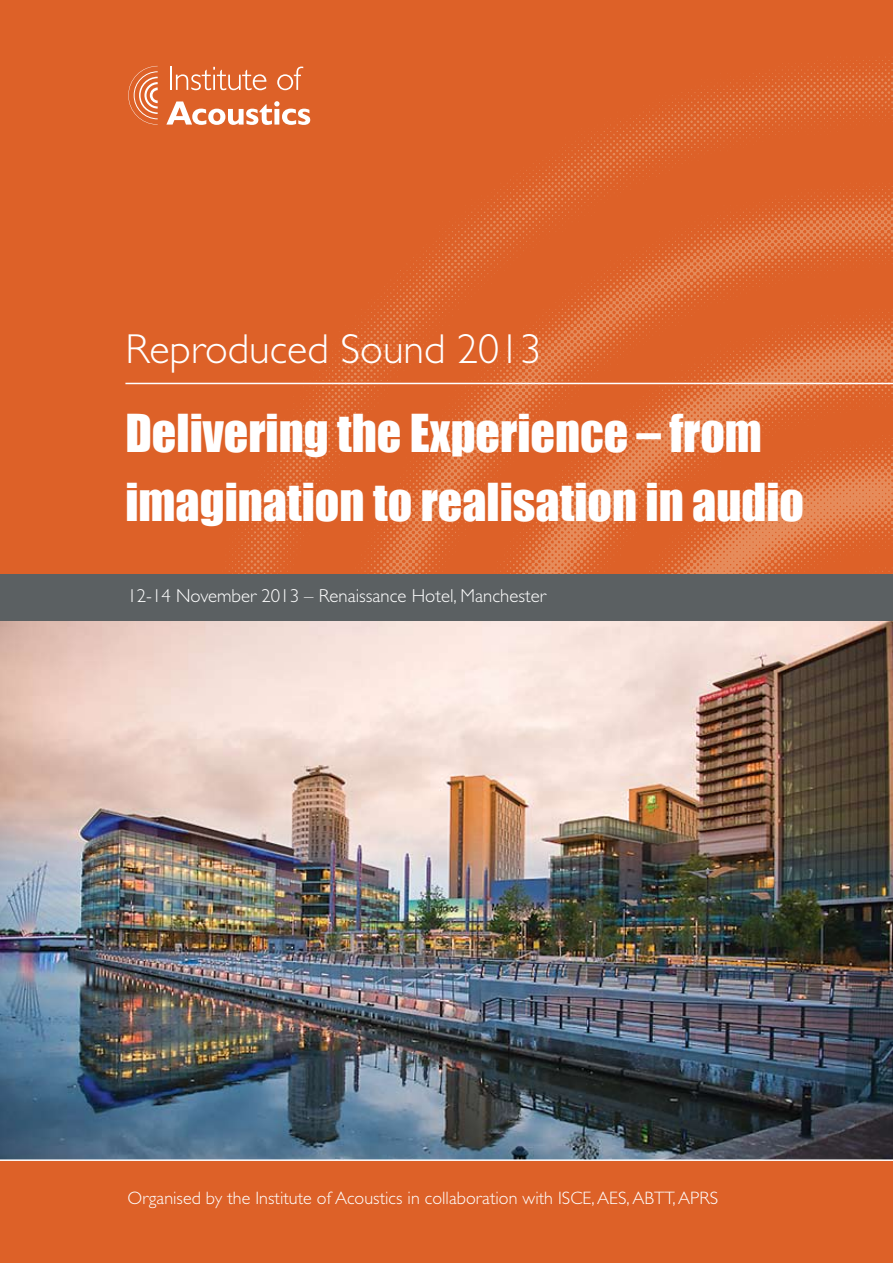
<style>
.page{position:relative;width:893px;height:1263px;background:#fff}
.page>*{position:absolute;margin:0;border:0;box-sizing:border-box;transform-origin:0 0}
.t1{font:48px/69px "Impact";color:#fff}
.t2{font:300 42px "Gill Sans";color:#fff}
.t3{font:300 18.75px "Gill Sans";color:#fff}
.t4{font:300 18px "Gill Sans";color:#fff}
</style>
<div class="page">
<img style="left:0;top:621px;width:893px;height:538px">
<img style="left:0;top:0;width:893px;height:574px">
<div style="left:0;top:1161px;width:893px;height:102px;background:#dd6128"></div>
<div style="left:0;top:574px;width:893px;height:47px;background:#5b6062"></div>
<svg style="left:128px;top:66px;width:30px;height:59px;background:#e37e4f"></svg>
<svg style="left:166px;top:101px;width:144px;height:24px"></svg>
<svg style="left:170px;top:67px;width:96px;height:23px;background:#e48357"></svg>
<svg style="left:277px;top:67px;width:26px;height:23px"></svg>
<hr style="left:125px;top:383px;width:768px;height:1px;background:#fff">
<h2 class="t2" style="left:125px;top:325px;width:417px">Reproduced Sound 2013</h2>
<h1 class="t1" style="left:125px;top:398px;width:680px">Delivering the Experience – from imagination to realisation in audio</h1>
<p class="t3" style="left:128px;top:585px;width:420px">12-14 November 2013 – Renaissance Hotel, Manchester</p>
<p class="t4" style="left:128px;top:1188px;width:592px">Organised by the Institute of Acoustics in collaboration with ISCE, AES, ABTT, APRS</p>
</div>
